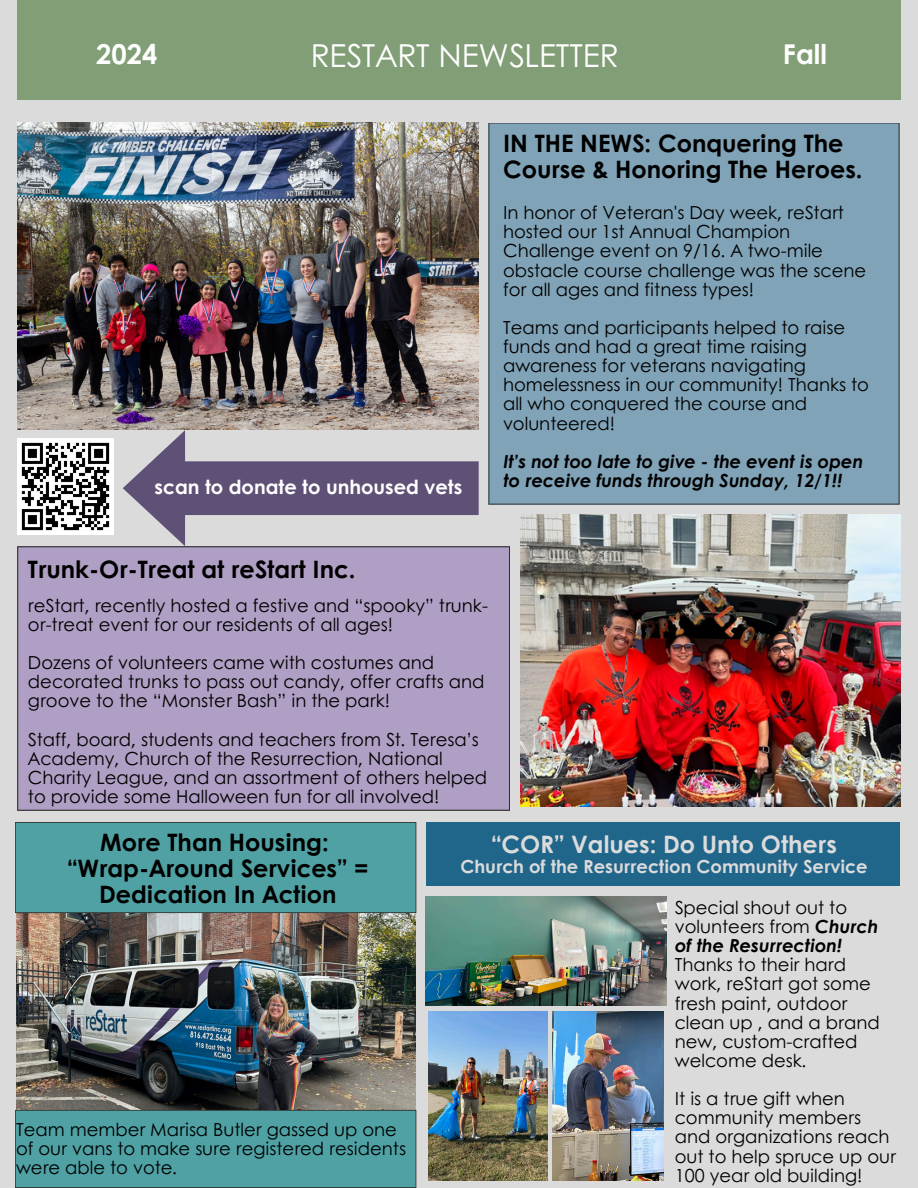
<style>
.page{position:relative;width:918px;height:1188px;background:#dbdbdb}
.page>*{position:absolute;margin:0;border:0;box-sizing:border-box;transform-origin:0 0}
.t1{font:31.65px "Century Gothic";color:#fff}
.t2{font:700 27.3px "Century Gothic";color:#fff}
.t3{font:700 24px/25.8px "Century Gothic";color:#000}
.t4{font:700 24px "Century Gothic";color:#dbdbdb}
.t5{font:700 19.5px "Century Gothic";color:#fff}
.t6{font:18px/19.2px "Century Gothic";color:#000}
.t7{font:italic 700 18px/19.2px "Century Gothic";color:#000}
.t8{font:700 18px "Century Gothic";color:#dbdbdb}
.s1{font-weight:700;font-style:italic}
</style>
<div class="page">
<div style="left:17px;top:546px;width:493px;height:265px;background:#af9fc4"></div>
<div style="left:488px;top:123px;width:412px;height:382px;background:#80a3b7"></div>
<div style="left:17px;top:0;width:883px;height:100px;background:#819e76"></div>
<img style="left:16px;top:913px;width:399px;height:197px">
<div style="left:15px;top:1110px;width:401px;height:78px;background:#4fa1a4"></div>
<img style="left:17px;top:123px;width:461px;height:307px">
<img style="left:17px;top:438px;width:97px;height:97px">
<svg style="left:123px;top:430px;width:356px;height:116px"></svg>
<img style="left:520px;top:515px;width:381px;height:291px">
<div style="left:15px;top:822px;width:401px;height:91px;background:#4fa1a4"></div>
<div style="left:426px;top:822px;width:474px;height:64px;background:#20658a"></div>
<img style="left:552px;top:1012px;width:112px;height:168px">
<img style="left:429px;top:1011px;width:119px;height:169px">
<img style="left:426px;top:896px;width:240px;height:109px">
<h4 class="t2" style="left:96px;top:34px;width:63px">2024</h4>
<p class="t1" style="left:311px;top:31px;width:309px">RESTART NEWSLETTER</p>
<h4 class="t2" style="left:783px;top:34px;width:46px">Fall</h4>
<h2 class="t5" style="left:155px;top:472px;width:309px">scan to donate to unhoused vets</h2>
<p class="t3" style="left:503px;top:130px;width:361px">IN THE NEWS: Conquering The<br>Course &amp; Honoring The Heroes.</p>
<p class="t6" style="left:503px;top:202px;width:365px">In honor of Veteran's Day week, reStart hosted our 1st Annual Champion Challenge event on 9/16. A two-mile obstacle course challenge was the scene for all ages and fitness types!</p>
<h3 class="t6" style="left:503px;top:317px;width:368px">Teams and participants helped to raise funds and had a great time raising awareness for veterans navigating homelessness in our community! Thanks to</h3>
<p class="t6" style="left:503px;top:393px;width:306px">all who conquered the course and volunteered!</p>
<p class="t7" style="left:503px;top:451px;width:361px">It’s not too late to give - the event is open to receive funds through Sunday, 12/1!!</p>
<h4 class="t3" style="left:28px;top:555px;width:329px">Trunk-Or-Treat at reStart Inc.</h4>
<p class="t6" style="left:28px;top:595px;width:462px">reStart, recently hosted a festive and “spooky” trunk&shy;or-treat event for our residents of all ages!</p>
<h3 class="t6" style="left:28px;top:652px;width:458px">Dozens of volunteers came with costumes and decorated trunks to pass out candy, offer crafts and groove to the “Monster Bash” in the park!</h3>
<p class="t6" style="left:28px;top:729px;width:461px">Staff, board, students and teachers from St. Teresa’s Academy, Church of the Resurrection, National Charity League, and an assortment of others helped to provide some Halloween fun for all involved!</p>
<p class="t3" style="left:67px;top:829px;width:303px;text-align:center">More Than Housing: “Wrap-Around Services” =<br>Dedication In Action</p>
<p class="t4" style="left:491px;top:826px;width:347px">“COR” Values: Do Unto Others</p>
<p class="t8" style="left:460px;top:853px;width:409px">Church of the Resurrection Community Service</p>
<p class="t6" style="left:675px;top:897px;width:206px">Special shout out to volunteers from <span class="s1">Church of the Resurrection!<br></span>Thanks to their hard work, reStart got some fresh paint, outdoor clean up , and a brand new, custom-crafted welcome desk.</p>
<p class="t6" style="left:675px;top:1088px;width:223px">It is a true gift when community members and organizations reach out to help spruce up our<br>100 year old building!</p>
<p class="t6" style="left:16px;top:1119px;width:391px">Team member Marisa Butler gassed up one of our vans to make sure registered residents were able to vote.</p>
</div>
